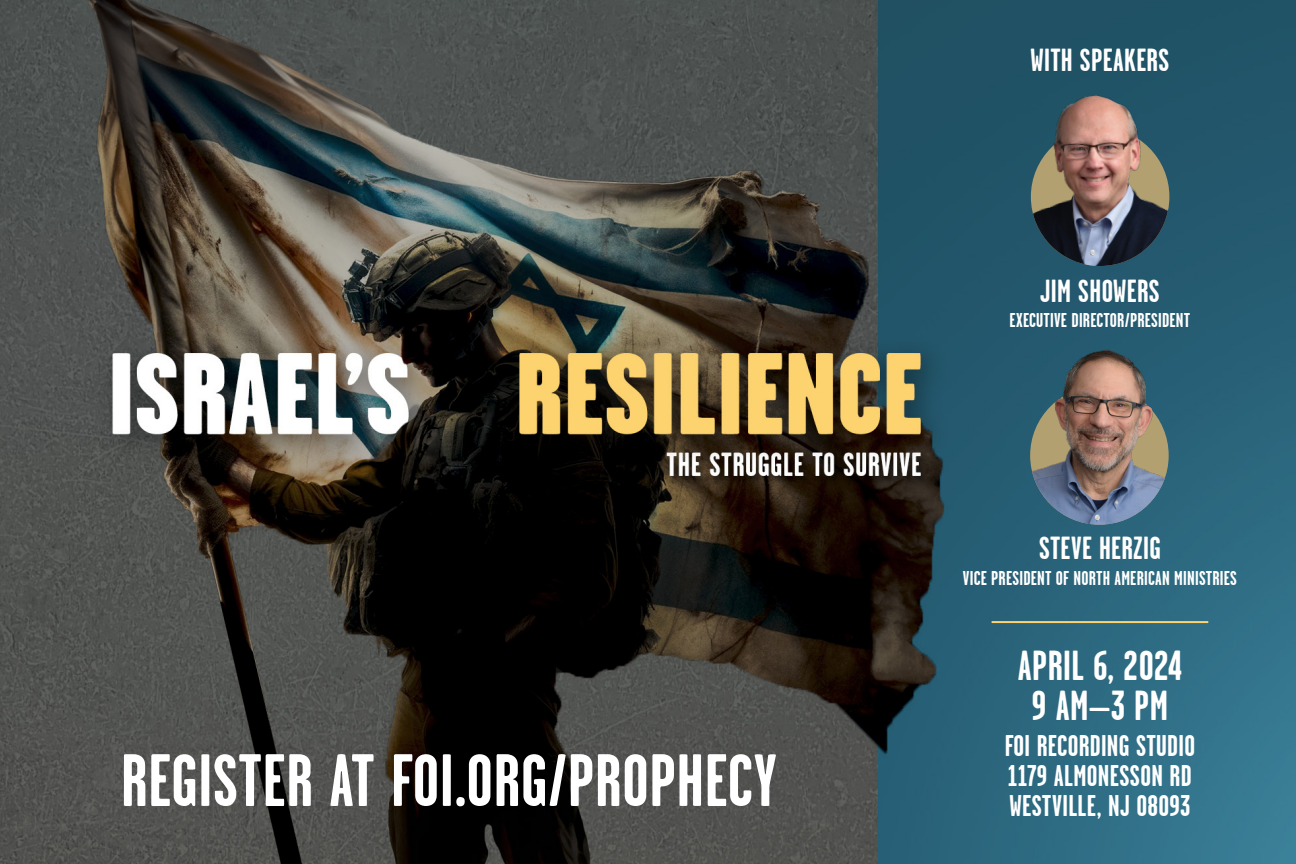
<style>
.page{position:relative;width:1296px;height:864px;background:#fff}
.page>*{position:absolute;margin:0;border:0;box-sizing:border-box;transform-origin:0 0}
.t1{font:700 74px "Garage Gothic";letter-spacing:.01em;color:#fff}
.t2{font:700 42px "Garage Gothic";letter-spacing:.01em;color:#fff}
.t3{font:700 32px "Garage Gothic";letter-spacing:.01em;color:#fff}
.t4{font:700 30px "Garage Gothic";letter-spacing:.01em;color:#fff}
.t5{font:700 20px "Garage Gothic";letter-spacing:.01em;color:#fff}
</style>
<div class="page">
<img style="left:0;top:0;width:1296px;height:864px">
<hr style="left:992px;top:621px;width:216px;height:2px;background:#fdd370">
<img style="left:1030px;top:386px;width:139px;height:139px;border-radius:69px">
<img style="left:1009px;top:343px;width:175px;height:68px">
<img style="left:1031px;top:127px;width:138px;height:139px;border-radius:69px">
<img style="left:1010px;top:88px;width:174px;height:64px">
<p class="t1" style="left:121px;top:741px;width:658px">REGISTER AT FOI.ORG/PROPHECY</p>
<p class="t3" style="left:1031px;top:43px;width:140px">WITH SPEAKERS</p>
<p class="t3" style="left:1040px;top:274px;width:121px">JIM SHOWERS</p>
<p class="t5" style="left:1010px;top:309px;width:182px">EXECUTIVE DIRECTOR/PRESIDENT</p>
<p class="t3" style="left:1039px;top:531px;width:123px">STEVE HERZIG</p>
<p class="t5" style="left:963px;top:567px;width:276px">VICE PRESIDENT OF NORTH AMERICAN MINISTRIES</p>
<p class="t2" style="left:1018px;top:643px;width:166px">APRIL 6, 2024</p>
<p class="t2" style="left:1032px;top:683px;width:138px">9 AM–3 PM</p>
<p class="t4" style="left:1005px;top:730px;width:192px">FOI RECORDING STUDIO</p>
<p class="t4" style="left:1008px;top:760px;width:185px">1179 ALMONESSON RD</p>
<p class="t4" style="left:1009px;top:790px;width:182px">WESTVILLE, NJ 08093</p>
</div>
